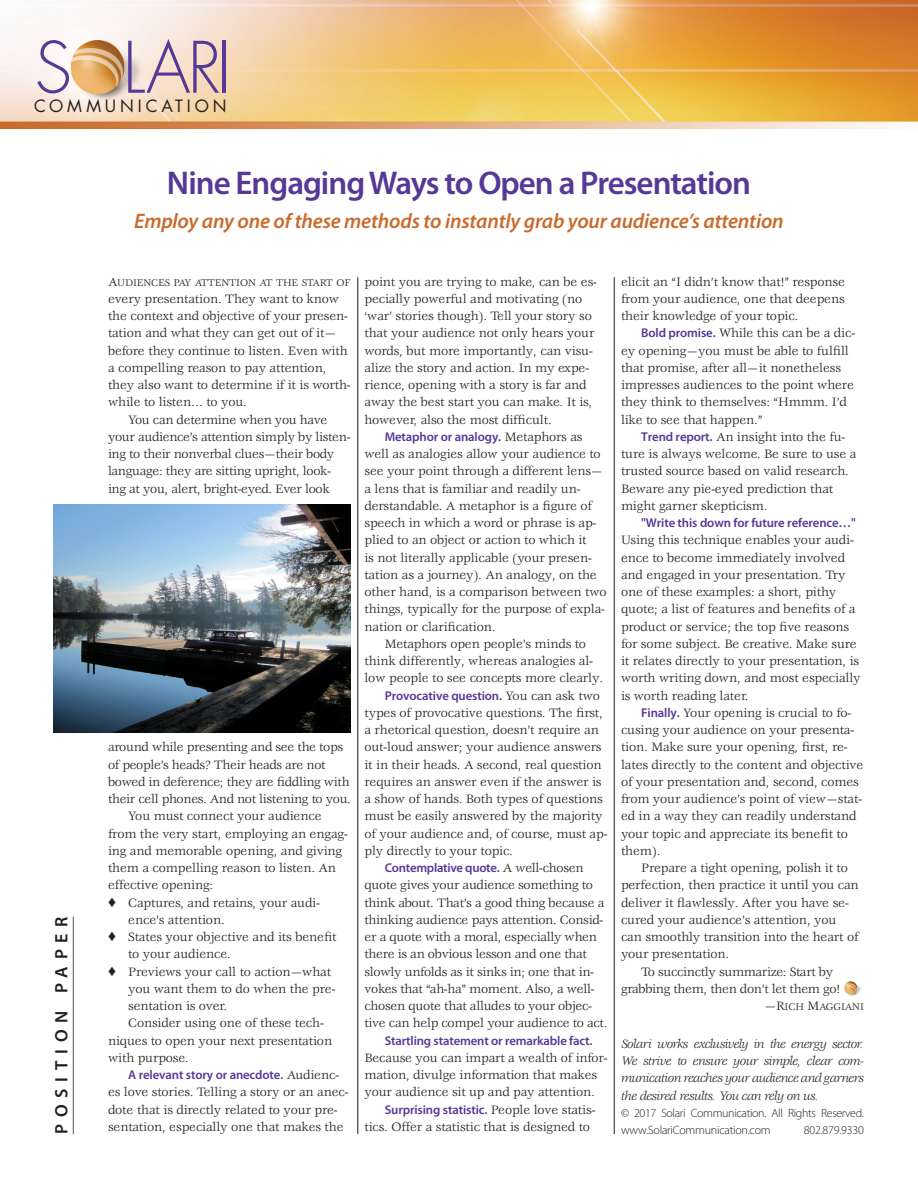
<style>
.page{position:relative;width:918px;height:1188px;background:#fff}
.page>*{position:absolute;margin:0;border:0;box-sizing:border-box;transform-origin:0 0}
.t1{font:300 69px "Futura";color:#563896}
.heading{font:600 33px "Myriad Pro";letter-spacing:-.03em;color:#563896}
.subheading{font:italic 600 21px "Myriad Pro";letter-spacing:-.01em;color:#c96b2d}
.t2{font:600 18px "Myriad Pro";letter-spacing:.38em;color:#231f20}
.t3{font:16.5px "Futura";letter-spacing:.24em;color:#231f20}
.body_text{font:13.35px/17.2px "Veljovic";letter-spacing:-.01em;color:#231f20}
.First_paragraph{font:13.35px/17.2px "Veljovic";letter-spacing:-.01em;color:#231f20}
.t4{font:italic 13.35px/17.2px "Veljovic";letter-spacing:-.035em;color:#231f20;text-align:justify}
.body_text-2{font:600 12.75px "Myriad Pro";letter-spacing:-.01em;color:#563896}
.t5{font:300 12px/17.2px "Myriad Pro";letter-spacing:-.03em;color:#231f20}
.First_paragraph-2{font:10.65px "Veljovic Book SC800";letter-spacing:-.015em;color:#231f20}
.attribute{font:10.65px "Veljovic Book SC800";letter-spacing:-.015em;color:#231f20}
.s1{font-size:13.35px}
.s2{font-family:"Veljovic";font-weight:400;font-size:13.35px;color:#231f20}
.s3{font-family:"Myriad Pro";font-weight:600;font-size:12.75px;color:#563896}
</style>
<div class="page">
<hr style="left:73px;top:917px;width:1px;height:217px;background:#57585a">
<hr style="left:357px;top:277px;width:1px;height:857px;background:#57585a">
<hr style="left:614px;top:277px;width:1px;height:857px;background:#57585a">
<img style="left:844px;top:981px;width:17px;height:15px">
<img style="left:53px;top:504px;width:298px;height:228px">
<img style="left:0;top:0;width:918px;height:128px">
<p class="t1" style="left:34px;top:23px;width:199px">S LARI</p>
<p class="t3" style="left:34px;top:94px;width:194px">COMMUNICATION</p>
<h3 class="t2" style="left:51px;top:1134px;width:219px;rotate:-90deg">POSITION PAPER</h3>
<p class="heading" style="left:167px;top:164px;width:586px">Nine Engaging Ways to Open a Presentation</p>
<p class="subheading" style="left:134px;top:209px;width:651px">Employ any one of these methods to instantly grab your audience’s attention</p>
<p class="First_paragraph-2" style="left:108px;top:277px;width:244px"><span class="s1">A</span>UDIENCES PAY ATTENTION AT THE START OF</p>
<p class="First_paragraph" style="left:108px;top:291px;width:244px">every presentation. They want to know the context and objective of your presen&shy;tation and what they can get out of it— before they continue to listen. Even with a compelling reason to pay attention, they also want to determine if it is worth&shy;while to listen… to you.</p>
<p class="body_text" style="left:108px;top:412px;width:244px;text-indent:20px">You can determine when you have your audience’s attention simply by listen&shy;ing to their nonverbal clues—their body language: they are sitting upright, look&shy;ing at you, alert, bright-eyed. Ever look</p>
<p class="body_text" style="left:108px;top:739px;width:244px">around while presenting and see the tops of people’s heads? Their heads are not bowed in deference; they are fiddling with their cell phones. And not listening to you.</p>
<p class="body_text" style="left:108px;top:808px;width:241px;text-indent:20px">You must connect your audience from the very start, employing an engag&shy;ing and memorable opening, and giving them a compelling reason to listen. An effective opening:</p>
<p class="body_text" style="left:128px;top:895px;width:193px;text-indent:-20px">♦ Captures, and retains, your audi&shy;ence’s attention.</p>
<p class="body_text" style="left:128px;top:929px;width:210px;text-indent:-20px">♦ States your objective and its benefit to your audience.</p>
<p class="body_text" style="left:128px;top:964px;width:209px;text-indent:-20px">♦ Previews your call to action—what you want them to do when the pre&shy;sentation is over.</p>
<p class="body_text" style="left:108px;top:1015px;width:226px;text-indent:20px">Consider using one of these tech&shy;niques to open your next presentation with purpose.</p>
<p class="body_text-2" style="left:128px;top:1068px;width:212px">A relevant story or anecdote. <span class="s2">Audienc-</span></p>
<p class="body_text" style="left:108px;top:1084px;width:242px">es love stories. Telling a story or an anec&shy;dote that is directly related to your pre&shy;sentation, especially one that makes the</p>
<p class="body_text" style="left:364px;top:274px;width:234px">point you are trying to make, can be es&shy;pecially powerful and motivating (no ‘war’ stories though). Tell your story so that your audience not only hears your words, but more importantly, can visu&shy;alize the story and action. In my expe&shy;rience, opening with a story is far and away the best start you can make. It is, however, also the most difficult.</p>
<p class="body_text-2" style="left:385px;top:430px;width:199px">Metaphor or analogy. <span class="s2">Metaphors as</span></p>
<p class="body_text" style="left:364px;top:446px;width:244px">well as analogies allow your audience to see your point through a different lens— a lens that is familiar and readily un&shy;derstandable. A metaphor is a figure of speech in which a word or phrase is ap&shy;plied to an object or action to which it<br>is not literally applicable (your presen&shy;tation as a journey). An analogy, on the other hand, is a comparison between two things, typically for the purpose of expla&shy;nation or clarification.</p>
<p class="body_text" style="left:364px;top:636px;width:240px;text-indent:20px">Metaphors open people’s minds to think differently, whereas analogies al&shy;low people to see concepts more clearly.</p>
<p class="body_text-2" style="left:385px;top:688px;width:217px">Provocative question. <span class="s2">You can ask two</span></p>
<p class="body_text" style="left:364px;top:705px;width:244px">types of provocative questions. The first, a rhetorical question, doesn’t require an out-loud answer; your audience answers it in their heads. A second, real question requires an answer even if the answer is a show of hands. Both types of questions must be easily answered by the majority of your audience and, of course, must ap&shy;ply directly to your topic.</p>
<p class="body_text-2" style="left:385px;top:861px;width:200px">Contemplative quote. <span class="s2">A well-chosen</span></p>
<p class="body_text" style="left:364px;top:877px;width:245px">quote gives your audience something to think about. That’s a good thing because a thinking audience pays attention. Consid&shy;er a quote with a moral, especially when there is an obvious lesson and one that slowly unfolds as it sinks in; one that in&shy;vokes that “ah-ha” moment. Also, a well&shy;chosen quote that alludes to your objec&shy;tive can help compel your audience to act.</p>
<p class="body_text-2" style="left:385px;top:1033px;width:209px">Startling statement or remarkable fact.</p>
<p class="body_text" style="left:364px;top:1050px;width:244px">Because you can impart a wealth of infor&shy;mation, divulge information that makes your audience sit up and pay attention.</p>
<p class="body_text-2" style="left:385px;top:1102px;width:212px">Surprising statistic. <span class="s2">People love statis-</span></p>
<p class="body_text" style="left:364px;top:1119px;width:227px">tics. Offer a statistic that is designed to</p>
<p class="body_text" style="left:621px;top:274px;width:225px;text-align:justify">elicit an “I didn’t know that!” response from your audience, one that deepens their knowledge of your topic.</p>
<p class="body_text" style="left:621px;top:325px;width:236px;text-indent:20px"><span class="s3">Bold promise.</span> While this can be a dic&shy;ey opening—you must be able to fulfill that promise, after all—it nonetheless impresses audiences to the point where they think to themselves: “Hmmm. I’d like to see that happen.”</p>
<p class="body_text" style="left:621px;top:429px;width:237px;text-indent:20px"><span class="s3">Trend report.</span> An insight into the fu&shy;ture is always welcome. Be sure to use a trusted source based on valid research.<br>Beware any pie-eyed prediction that might garner skepticism.</p>
<p class="body_text-2" style="left:641px;top:516px;width:216px">"Write this down for future reference…"</p>
<p class="body_text" style="left:621px;top:532px;width:241px">Using this technique enables your audi&shy;ence to become immediately involved and engaged in your presentation. Try one of these examples: a short, pithy quote; a list of features and benefits of a product or service; the top five reasons for some subject. Be creative. Make sure it relates directly to your presentation, is worth writing down, and most especially is worth reading later.</p>
<p class="body_text" style="left:621px;top:705px;width:244px;text-indent:20px"><span class="s3">Finally.</span> Your opening is crucial to fo&shy;cusing your audience on your presenta&shy;tion. Make sure your opening, first, re&shy;lates directly to the content and objective of your presentation and, second, comes from your audience’s point of view—stat&shy;ed in a way they can readily understand your topic and appreciate its benefit to them).</p>
<p class="body_text" style="left:621px;top:860px;width:239px;text-indent:20px">Prepare a tight opening, polish it to perfection, then practice it until you can deliver it flawlessly. After you have se&shy;cured your audience’s attention, you can smoothly transition into the heart of your presentation.</p>
<p class="body_text" style="left:621px;top:964px;width:221px;text-indent:20px">To succinctly summarize: Start by grabbing them, then don’t let them go!</p>
<p class="attribute" style="left:764px;top:1001px;width:101px"><span class="s1">—R</span>ICH <span class="s1">M</span>AGGIANI</p>
<p class="t4" style="left:621px;top:1036px;width:245px">Solari works exclusively in the energy sector.<br>We strive to ensure your simple, clear com&shy;munication reaches your audience and garners the desired results. You can rely on us.</p>
<p class="t5" style="left:621px;top:1104px;width:245px">© 2017 Solari Communication. All Rights Reserved. www.SolariCommunication.com</p>
<p class="t5" style="left:804px;top:1122px;width:62px">802.879.9330</p>
</div>
